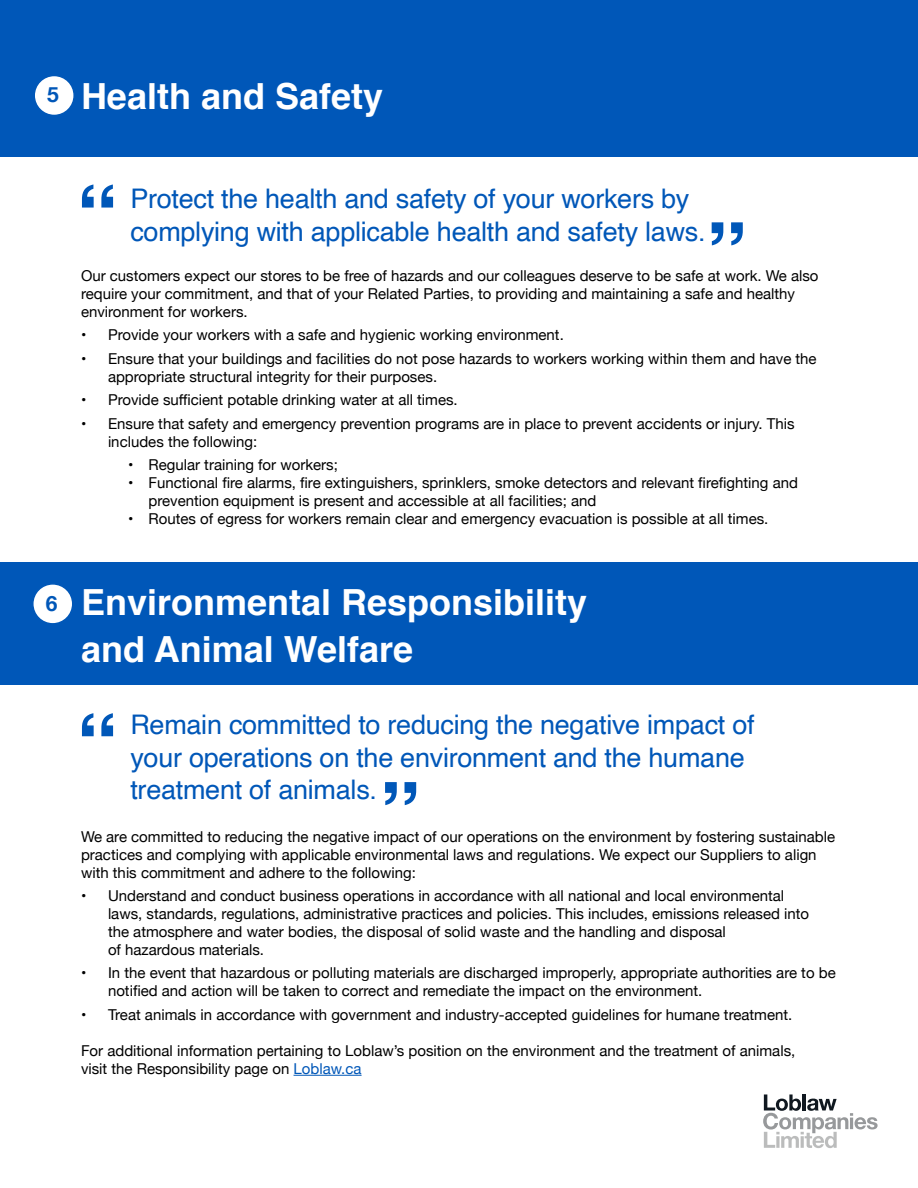
<style>
.page{position:relative;width:918px;height:1188px;background:#fff}
.page>*{position:absolute;margin:0;border:0;box-sizing:border-box;transform-origin:0 0}
.Headings_in_blue_bar{font:700 36px/47.4px "Helvetica";color:#fff}
.Rules{font:27px/32.4px "Helvetica";letter-spacing:-.01em;color:#0057b8}
.Numberings{font:700 21px "Helvetica Neue";color:#0057b8}
.body_paragraph{font:15px/18px "Helvetica Neue";color:#000}
.s1{color:#0057b8}
</style>
<div class="page">
<svg style="left:763px;top:1094px;width:115px;height:54px"></svg>
<div style="left:0;top:0;width:918px;height:156px;background:#0057b8"></div>
<div style="left:34px;top:76px;width:40px;height:39px;background:#fff;border-radius:50%"></div>
<div style="left:33px;top:75px;width:42px;height:41px;border:2px solid #0057b8;border-radius:50%"></div>
<svg style="left:82px;top:185px;width:31px;height:23px"></svg>
<svg style="left:712px;top:222px;width:31px;height:23px"></svg>
<div style="left:0;top:562px;width:918px;height:122px;background:#0057b8"></div>
<div style="left:33px;top:584px;width:40px;height:40px;background:#fff;border-radius:50%"></div>
<div style="left:32px;top:583px;width:42px;height:42px;border:2px solid #0057b8;border-radius:50%"></div>
<svg style="left:82px;top:713px;width:31px;height:23px"></svg>
<svg style="left:385px;top:782px;width:31px;height:23px"></svg>
<hr style="left:294px;top:1075px;width:68px;height:1px;background:#0057b8">
<h1 class="Numberings" style="left:47px;top:79px;width:13px">5</h1>
<h1 class="Headings_in_blue_bar" style="left:81px;top:73px;width:304px">Health and Safety</h1>
<h2 class="Rules" style="left:130px;top:184px;width:577px">Protect the health and safety of your workers by complying with applicable health and safety laws.</h2>
<p class="body_paragraph" style="left:81px;top:267px;width:739px">Our customers expect our stores to be free of hazards and our colleagues deserve to be safe at work. We also require your commitment, and that of your Related Parties, to providing and maintaining a safe and healthy environment for workers.</p>
<p class="body_paragraph" style="left:81px;top:327px;width:484px">• Provide your workers with a safe and hygienic working environment.</p>
<p class="body_paragraph" style="left:108px;top:350px;width:710px;text-indent:-27px">• Ensure that your buildings and facilities do not pose hazards to workers working within them and have the appropriate structural integrity for their purposes.</p>
<p class="body_paragraph" style="left:81px;top:392px;width:378px">• Provide sufficient potable drinking water at all times.</p>
<p class="body_paragraph" style="left:108px;top:415px;width:688px;text-indent:-27px">• Ensure that safety and emergency prevention programs are in place to prevent accidents or injury. This includes the following:</p>
<p class="body_paragraph" style="left:128px;top:456px;width:211px">• Regular training for workers;</p>
<p class="body_paragraph" style="left:148px;top:474px;width:651px;text-indent:-20px">• Functional fire alarms, fire extinguishers, sprinklers, smoke detectors and relevant firefighting and prevention equipment is present and accessible at all facilities; and</p>
<p class="body_paragraph" style="left:128px;top:510px;width:642px">• Routes of egress for workers remain clear and emergency evacuation is possible at all times.</p>
<h1 class="Numberings" style="left:46px;top:587px;width:13px">6</h1>
<h1 class="Headings_in_blue_bar" style="left:81px;top:579px;width:508px">Environmental Responsibility and Animal Welfare</h1>
<h2 class="Rules" style="left:130px;top:709px;width:626px">Remain committed to reducing the negative impact of your operations on the environment and the humane treatment of animals.</h2>
<p class="body_paragraph" style="left:81px;top:828px;width:756px">We are committed to reducing the negative impact of our operations on the environment by fostering sustainable practices and complying with applicable environmental laws and regulations. We expect our Suppliers to align with this commitment and adhere to the following:</p>
<p class="body_paragraph" style="left:108px;top:887px;width:703px;text-indent:-27px">• Understand and conduct business operations in accordance with all national and local environmental laws, standards, regulations, administrative practices and policies. This includes, emissions released into the atmosphere and water bodies, the disposal of solid waste and the handling and disposal<br>of hazardous materials.</p>
<p class="body_paragraph" style="left:108px;top:965px;width:729px;text-indent:-27px">• In the event that hazardous or polluting materials are discharged improperly, appropriate authorities are to be notified and action will be taken to correct and remediate the impact on the environment.</p>
<p class="body_paragraph" style="left:81px;top:1006px;width:713px">• Treat animals in accordance with government and industry-accepted guidelines for humane treatment.</p>
<p class="body_paragraph" style="left:81px;top:1042px;width:716px">For additional information pertaining to Loblaw’s position on the environment and the treatment of animals, visit the Responsibility page on <span class="s1">Loblaw.ca</span></p>
</div>
